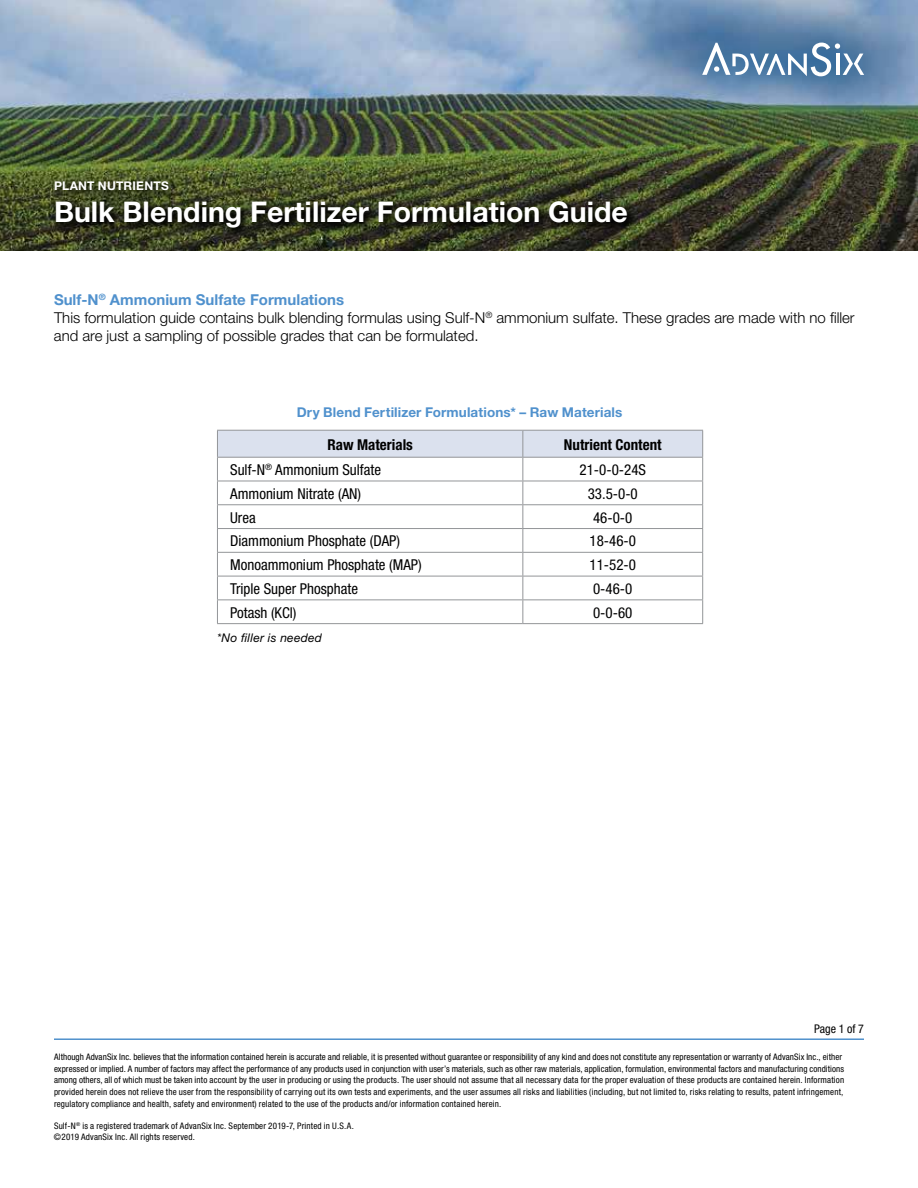
<style>
.page{position:relative;width:918px;height:1188px;background:#fff}
.page>*{position:absolute;margin:0;border:0;box-sizing:border-box;transform-origin:0 0}
.t1{font:700 28.5px "Helvetica Neue LT";color:#fff}
.t2{font:300 15px/18px "Helvetica Neue LT";color:#000}
.t3{font:condensed 15px "Helvetica Neue LT";color:#000}
.t4{font:700 condensed 15px "Helvetica Neue LT";color:#000}
.t5{font:700 13.5px "Helvetica Neue LT";letter-spacing:.01em;color:#5091cd}
.t6{font:italic 12px "Helvetica Neue LT";letter-spacing:.02em;color:#000}
.t7{font:700 12px "Helvetica Neue LT";letter-spacing:.02em;color:#fff}
.t8{font:condensed 12px "Helvetica Neue LT";color:#000}
.t9{font:condensed 9px/11.7px "Helvetica Neue LT";letter-spacing:.015em;color:#000}
.s1{font-weight:700;color:#5091cd}
</style>
<div class="page">
<img style="left:0;top:0;width:918px;height:251px">
<svg style="left:51px;top:196px;width:587px;height:44px;background:#2b2f1a"></svg>
<svg style="left:50px;top:177px;width:129px;height:25px;background:#404823"></svg>
<svg style="left:217px;top:430px;width:486px;height:193px"></svg>
<hr style="left:217px;top:623px;width:306px;height:1px;background:#939598">
<hr style="left:523px;top:623px;width:180px;height:1px;background:#939598">
<hr style="left:54px;top:1038px;width:810px;height:2px;background:#5091cd">
<svg style="left:680px;top:19px;width:206px;height:82px;background:#6688ad"></svg>
<svg style="left:702px;top:43px;width:162px;height:33px"></svg>
<h3 class="t7" style="left:54px;top:178px;width:116px">PLANT NUTRIENTS</h3>
<h1 class="t1" style="left:54px;top:195px;width:575px">Bulk Blending Fertilizer Formulation Guide</h1>
<h2 class="t2" style="left:54px;top:291px;width:802px"><span class="s1">Sulf-N</span><sup>®</sup> <span class="s1">Ammonium Sulfate Formulations<br></span>This formulation guide contains bulk blending formulas using Sulf-N<sup>®</sup> ammonium sulfate. These grades are made with no filler and are just a sampling of possible grades that can be formulated.</h2>
<h3 class="t5" style="left:297px;top:403px;width:327px">Dry Blend Fertilizer Formulations* – Raw Materials</h3>
<h2 class="t4" style="left:327px;top:435px;width:87px">Raw Materials</h2>
<h2 class="t4" style="left:564px;top:435px;width:99px">Nutrient Content</h2>
<h2 class="t3" style="left:230px;top:461px;width:152px">Sulf-N<sup>®</sup> Ammonium Sulfate</h2>
<h2 class="t3" style="left:580px;top:461px;width:68px">21-0-0-24S</h2>
<h2 class="t3" style="left:230px;top:485px;width:132px">Ammonium Nitrate (AN)</h2>
<h2 class="t3" style="left:588px;top:485px;width:52px">33.5-0-0</h2>
<h2 class="t3" style="left:230px;top:509px;width:27px">Urea</h2>
<h2 class="t3" style="left:593px;top:509px;width:41px">46-0-0</h2>
<h2 class="t3" style="left:230px;top:532px;width:171px">Diammonium Phosphate (DAP)</h2>
<h2 class="t3" style="left:590px;top:532px;width:48px">18-46-0</h2>
<h2 class="t3" style="left:230px;top:556px;width:193px">Monoammonium Phosphate (MAP)</h2>
<h2 class="t3" style="left:590px;top:556px;width:48px">11-52-0</h2>
<h2 class="t3" style="left:230px;top:580px;width:129px">Triple Super Phosphate</h2>
<h2 class="t3" style="left:593px;top:580px;width:41px">0-46-0</h2>
<h2 class="t3" style="left:230px;top:604px;width:68px">Potash (KCl)</h2>
<h2 class="t3" style="left:593px;top:604px;width:41px">0-0-60</h2>
<h3 class="t6" style="left:217px;top:630px;width:106px">*No filler is needed</h3>
<h3 class="t8" style="left:814px;top:1022px;width:51px">Page 1 of 7</h3>
<p class="t9" style="left:54px;top:1051px;width:792px">Although AdvanSix Inc. believes that the information contained herein is accurate and reliable, it is presented without guarantee or responsibility of any kind and does not constitute any representation or warranty of AdvanSix Inc., either expressed or implied. A number of factors may affect the performance of any products used in conjunction with user’s materials, such as other raw materials, application, formulation, environmental factors and manufacturing conditions among others, all of which must be taken into account by the user in producing or using the products. The user should not assume that all necessary data for the proper evaluation of these products are contained herein. Information provided herein does not relieve the user from the responsibility of carrying out its own tests and experiments, and the user assumes all risks and liabilities (including, but not limited to, risks relating to results, patent infringement, regulatory compliance and health, safety and environment) related to the use of the products and/or information contained herein.</p>
<p class="t9" style="left:54px;top:1120px;width:301px">Sulf-N<sup>®</sup> is a registered trademark of AdvanSix Inc. September 2019-7, Printed in U.S.A. ©2019 AdvanSix Inc. All rights reserved.</p>
</div>
